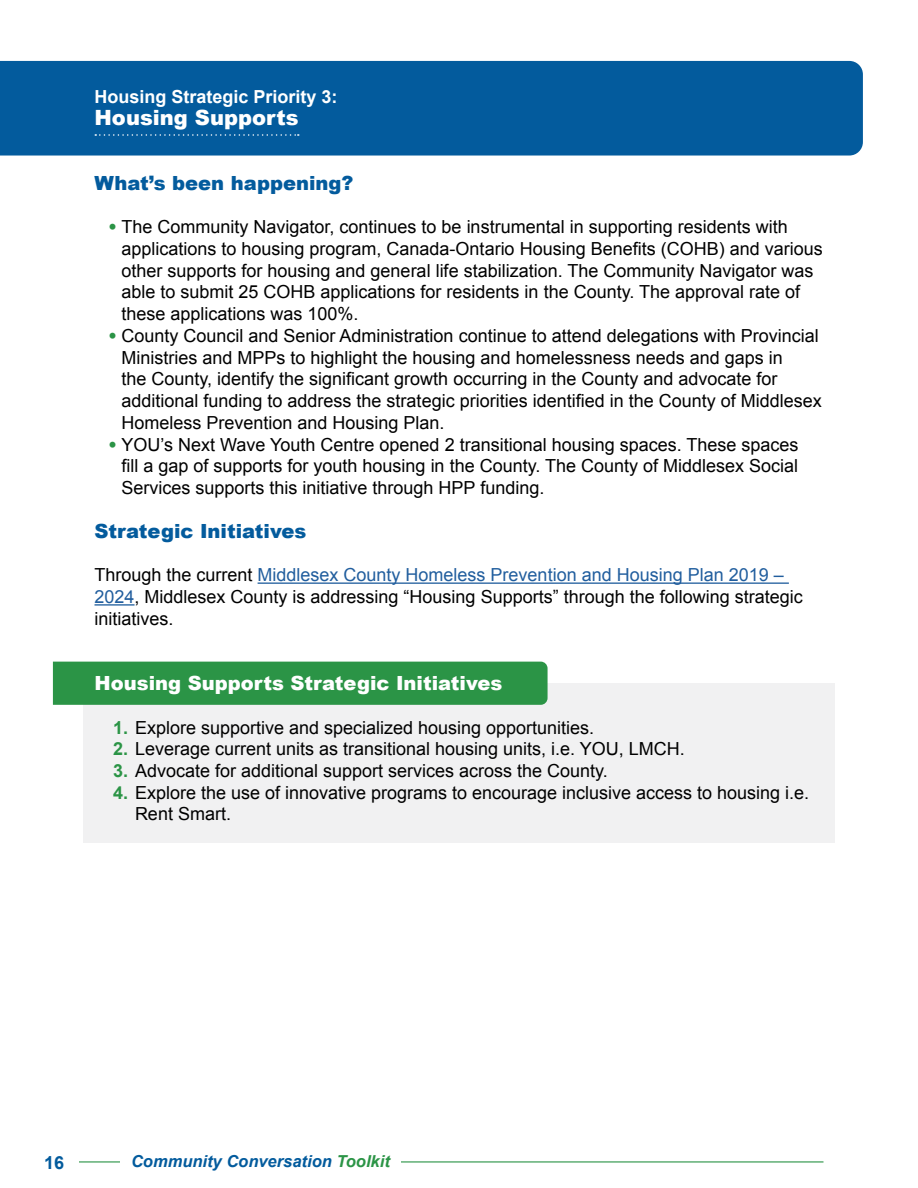
<style>
.page{position:relative;width:918px;height:1188px;background:#fff}
.page>*{position:absolute;margin:0;border:0;box-sizing:border-box;transform-origin:0 0}
.White-Theme{font:900 21px "Arial";color:#fff}
.t1{font:900 19.5px "Arial";color:#035b9d}
.t2{font:900 19.5px "Arial";color:#fff}
.Body{font:18px/21.8px "Arial";color:#000}
.Theme__-_White{font:700 18px "Arial";color:#fff}
.t3{font:700 18px "Arial";color:#035b9d}
.t4{font:italic 700 16.5px "Arial";color:#035b9d}
.s1{font-weight:900;color:#2b9446}
.s2{color:#215e9e}
.s3{font-weight:700;color:#2b9446}
.s4{color:#2b9446}
</style>
<div class="page">
<hr style="left:30px;top:1161px;width:794px;height:2px;background:#2b9446">
<div style="left:30px;top:1147px;width:48px;height:30px;background:#fff"></div>
<div style="left:120px;top:1155px;width:281px;height:12px;background:#fff"></div>
<div style="left:83px;top:683px;width:752px;height:159px;background:#f1f1f2"></div>
<div style="left:53px;top:662px;width:495px;height:43px;background:#2b9446"></div>
<div style="left:0;top:61px;width:863px;height:95px;background:#035b9d"></div>
<svg style="left:95px;top:134px;width:204px;height:2px"></svg>
<hr style="left:258px;top:582px;width:531px;height:2px;background:#215e9e">
<hr style="left:94px;top:604px;width:41px;height:2px;background:#215e9e">
<h2 class="Theme__-_White" style="left:94px;top:84px;width:245px">Housing Strategic Priority 3:</h2>
<p class="White-Theme" style="left:94px;top:102px;width:206px">Housing Supports</p>
<h2 class="t1" style="left:94px;top:169px;width:260px">What’s been happening?</h2>
<p class="Body" style="left:122px;top:216px;width:703px;text-indent:-14px"><span class="s1">•</span> The Community Navigator, continues to be instrumental in supporting residents with applications to housing program, Canada-Ontario Housing Benefits (COHB) and various other supports for housing and general life stabilization. The Community Navigator was able to submit 25 COHB applications for residents in the County. The approval rate of these applications was 100%.</p>
<p class="Body" style="left:122px;top:325px;width:702px;text-indent:-14px"><span class="s1">•</span> County Council and Senior Administration continue to attend delegations with Provincial Ministries and MPPs to highlight the housing and homelessness needs and gaps in<br>the County, identify the significant growth occurring in the County and advocate for additional funding to address the strategic priorities identified in the County of Middlesex Homeless Prevention and Housing Plan.</p>
<p class="Body" style="left:122px;top:434px;width:679px;text-align:justify;text-indent:-14px"><span class="s1">•</span> YOU’s Next Wave Youth Centre opened 2 transitional housing spaces. These spaces fill a gap of supports for youth housing in the County. The County of Middlesex Social Services supports this initiative through HPP funding.</p>
<h2 class="t1" style="left:94px;top:517px;width:213px">Strategic Initiatives</h2>
<p class="Body" style="left:94px;top:564px;width:710px">Through the current <span class="s2">Middlesex County Homeless Prevention and Housing Plan 2019 –<br>2024</span>, Middlesex County is addressing “Housing Supports” through the following strategic initiatives.</p>
<h2 class="t2" style="left:94px;top:669px;width:409px">Housing Supports Strategic Initiatives</h2>
<p class="Body" style="left:113px;top:716px;width:482px"><span class="s3">1.</span> Explore supportive and specialized housing opportunities.</p>
<p class="Body" style="left:113px;top:738px;width:573px"><span class="s3">2.</span> Leverage current units as transitional housing units, i.e. YOU, LMCH.</p>
<p class="Body" style="left:113px;top:760px;width:496px"><span class="s3">3.</span> Advocate for additional support services across the County.</p>
<p class="Body" style="left:135px;top:782px;width:676px;text-indent:-22px"><span class="s3">4.</span> Explore the use of innovative programs to encourage inclusive access to housing i.e.<br>Rent Smart.</p>
<p class="t3" style="left:44px;top:1150px;width:22px">16</p>
<p class="t4" style="left:131px;top:1151px;width:260px">Community Conversation <span class="s4">Toolkit</span></p>
</div>
